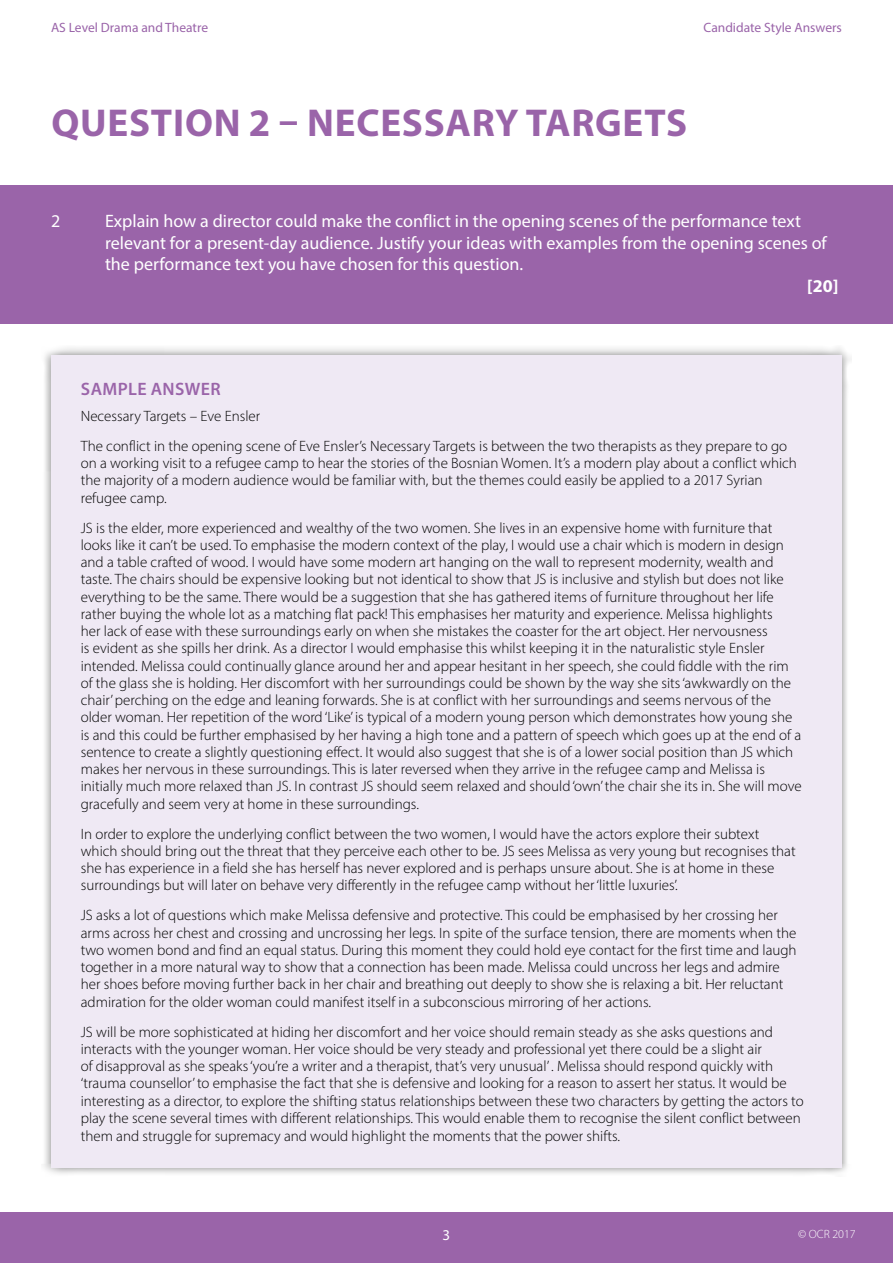
<style>
.page{position:relative;width:893px;height:1263px;background:#fff}
.page>*{position:absolute;margin:0;border:0;box-sizing:border-box;transform-origin:0 0}
.Heading{font:700 39px "Myriad Pro";letter-spacing:.02em;color:#9a64a9}
.Body_white{font:18px "Myriad Pro";color:#fff}
.Body_title{font:600 18px "Myriad Pro";letter-spacing:.02em;color:#9a64a9}
.Body_white-2{font:700 18px "Myriad Pro";color:#fff}
.Body{font:300 15px/17.2px "Myriad Pro";color:#000}
.t1{font:15px "Myriad Pro";color:#fff}
.t2{font:13.5px "Myriad Pro";color:#9a64a9}
.t3{font:300 12px "Myriad Pro";color:#fff}
</style>
<div class="page">
<div style="left:0;top:1212px;width:893px;height:51px;background:#9a64a9"></div>
<div style="left:0;top:185px;width:893px;height:138px;background:#9a64a9"></div>
<div style="left:41px;top:345px;width:811px;height:832px;background:#000;opacity:.5"></div>
<div style="left:51px;top:355px;width:791px;height:812px;background:#efe9f4"></div>
<p class="t2" style="left:51px;top:19px;width:159px">AS Level Drama and Theatre</p>
<p class="t2" style="left:703px;top:19px;width:140px">Candidate Style Answers</p>
<p class="Heading" style="left:51px;top:97px;width:637px">QUESTION 2 – NECESSARY TARGETS</p>
<h3 class="Body_white" style="left:51px;top:210px;width:11px">2</h3>
<h3 class="Body_white" style="left:105px;top:210px;width:697px">Explain how a director could make the conflict in the opening scenes of the performance text</h3>
<h3 class="Body_white" style="left:105px;top:232px;width:723px">relevant for a present-day audience. Justify your ideas with examples from the opening scenes of</h3>
<h3 class="Body_white" style="left:105px;top:253px;width:420px">the performance text you have chosen for this question.</h3>
<h3 class="Body_white-2" style="left:807px;top:274px;width:33px">[20]</h3>
<p class="Body_title" style="left:81px;top:377px;width:141px">SAMPLE ANSWER</p>
<h3 class="Body" style="left:81px;top:407px;width:181px">Necessary Targets – Eve Ensler</h3>
<h3 class="Body" style="left:81px;top:437px;width:718px">The conflict in the opening scene of Eve Ensler’s Necessary Targets is between the two therapists as they prepare to go on a working visit to a refugee camp to hear the stories of the Bosnian Women. It’s a modern play about a conflict which the majority of a modern audience would be familiar with, but the themes could easily be applied to a 2017 Syrian refugee camp.</h3>
<h3 class="Body" style="left:81px;top:519px;width:722px">JS is the elder, more experienced and wealthy of the two women. She lives in an expensive home with furniture that looks like it can’t be used. To emphasise the modern context of the play, I would use a chair which is modern in design and a table crafted of wood. I would have some modern art hanging on the wall to represent modernity, wealth and taste. The chairs should be expensive looking but not identical to show that JS is inclusive and stylish but does not like everything to be the same. There would be a suggestion that she has gathered items of furniture throughout her life rather buying the whole lot as a matching flat pack! This emphasises her maturity and experience. Melissa highlights<br>her lack of ease with these surroundings early on when she mistakes the coaster for the art object. Her nervousness<br>is evident as she spills her drink. As a director I would emphasise this whilst keeping it in the naturalistic style Ensler intended. Melissa could continually glance around her and appear hesitant in her speech, she could fiddle with the rim of the glass she is holding. Her discomfort with her surroundings could be shown by the way she sits ‘awkwardly on the chair’ perching on the edge and leaning forwards. She is at conflict with her surroundings and seems nervous of the older woman. Her repetition of the word ‘Like’ is typical of a modern young person which demonstrates how young she is and this could be further emphasised by her having a high tone and a pattern of speech which goes up at the end of a sentence to create a slightly questioning effect. It would also suggest that she is of a lower social position than JS which makes her nervous in these surroundings. This is later reversed when they arrive in the refugee camp and Melissa is initially much more relaxed than JS. In contrast JS should seem relaxed and should ‘own’ the chair she its in. She will move gracefully and seem very at home in these surroundings.</h3>
<h3 class="Body" style="left:81px;top:825px;width:716px">In order to explore the underlying conflict between the two women, I would have the actors explore their subtext which should bring out the threat that they perceive each other to be. JS sees Melissa as very young but recognises that she has experience in a field she has herself has never explored and is perhaps unsure about. She is at home in these surroundings but will later on behave very differently in the refugee camp without her ‘little luxuries’.</h3>
<h3 class="Body" style="left:81px;top:906px;width:717px">JS asks a lot of questions which make Melissa defensive and protective. This could be emphasised by her crossing her arms across her chest and crossing and uncrossing her legs. In spite of the surface tension, there are moments when the two women bond and find an equal status. During this moment they could hold eye contact for the first time and laugh together in a more natural way to show that a connection has been made. Melissa could uncross her legs and admire her shoes before moving further back in her chair and breathing out deeply to show she is relaxing a bit. Her reluctant admiration for the older woman could manifest itself in a subconscious mirroring of her actions.</h3>
<h3 class="Body" style="left:81px;top:1023px;width:724px">JS will be more sophisticated at hiding her discomfort and her voice should remain steady as she asks questions and interacts with the younger woman. Her voice should be very steady and professional yet there could be a slight air<br>of disapproval as she speaks ‘you’re a writer and a therapist, that’s very unusual’ . Melissa should respond quickly with ‘trauma counsellor’ to emphasise the fact that she is defensive and looking for a reason to assert her status. It would be interesting as a director, to explore the shifting status relationships between these two characters by getting the actors to play the scene several times with different relationships. This would enable them to recognise the silent conflict between them and struggle for supremacy and would highlight the moments that the power shifts.</h3>
<p class="t1" style="left:443px;top:1226px;width:9px">3</p>
<p class="t3" style="left:798px;top:1227px;width:59px">© OCR 2017</p>
</div>
